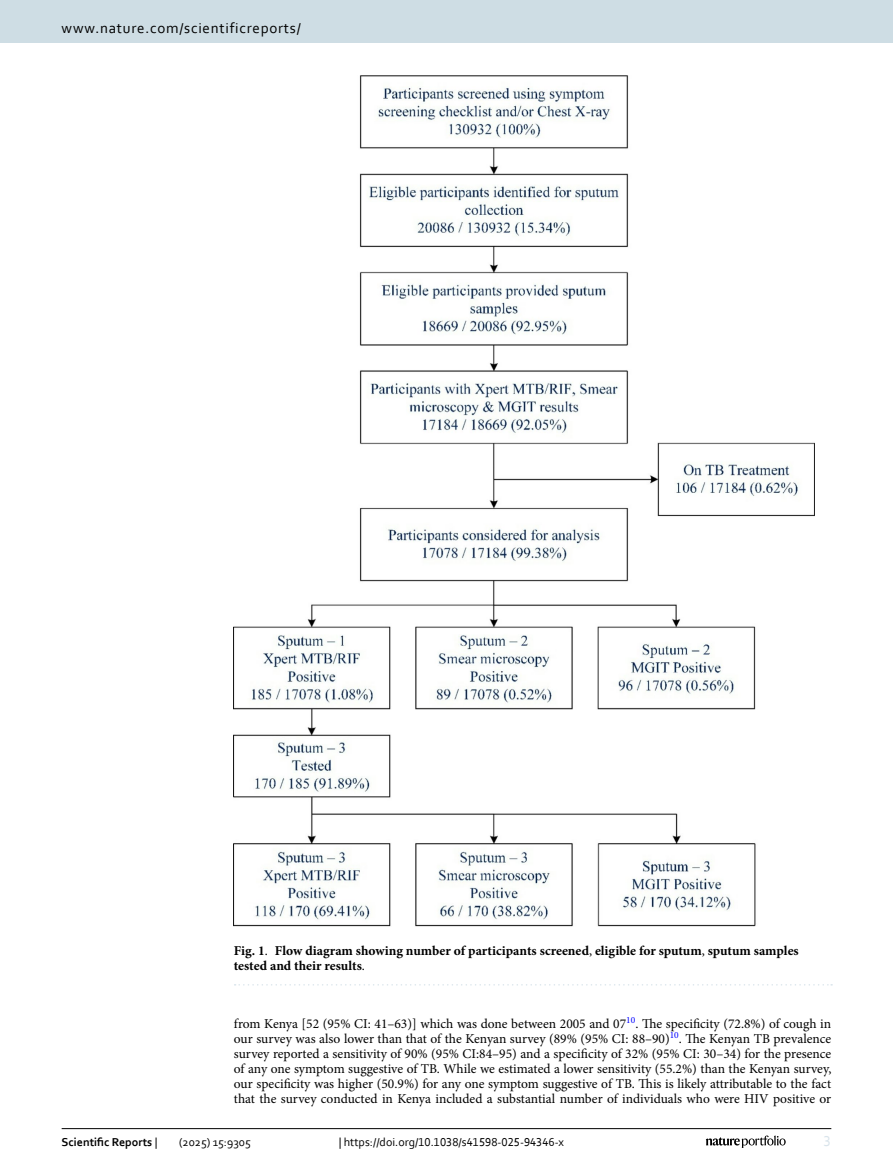
<style>
.page{position:relative;width:893px;height:1174px;background:#fff}
.page>*{position:absolute;margin:0;border:0;box-sizing:border-box;transform-origin:0 0}
.t1{font:15px "Corbel";letter-spacing:.05em;color:#000}
.t2{font:15px "Corbel";color:#d9e4eb}
.Body_Text{font:13.5px/15px "Minion Pro";color:#000;text-align:justify}
.Figure_Caption{font:700 13.5px/15px "Minion Pro";color:#000}
.t3{font:12px "Corbel";color:#000}
.t4{font:700 12px "Corbel";color:#000}
.s1{font-weight:400}
</style>
<div class="page">
<img style="left:234px;top:76px;width:581px;height:850px">
<svg style="left:235px;top:984px;width:597px;height:1px"></svg>
<hr style="left:62px;top:1128px;width:769px;height:1px;background:#000">
<svg style="left:706px;top:1135px;width:80px;height:12px"></svg>
<div style="left:0;top:0;width:893px;height:43px;background:#cedde4"></div>
<p class="t1" style="left:62px;top:18px;width:241px">www.nature.com/scientificreports/</p>
<p class="Figure_Caption" style="left:234px;top:942px;width:566px">Fig. 1<span class="s1">.</span> Flow diagram showing number of participants screened<span class="s1">,</span> eligible for sputum<span class="s1">,</span> sputum samples tested and their results<span class="s1">.</span></p>
<p class="Body_Text" style="left:234px;top:1015px;width:599px">from Kenya [52 (95% CI: 41–63)] which was done between 2005 and 07<sup>10</sup>. The specificity (72.8%) of cough in our survey was also lower than that of the Kenyan survey (89% (95% CI: 88–90)<sup>10</sup>. The Kenyan TB prevalence survey reported a sensitivity of 90% (95% CI:84–95) and a specificity of 32% (95% CI: 30–34) for the presence of any one symptom suggestive of TB. While we estimated a lower sensitivity (55.2%) than the Kenyan survey, our specificity was higher (50.9%) for any one symptom suggestive of TB. This is likely attributable to the fact that the survey conducted in Kenya included a substantial number of individuals who were HIV positive or</p>
<p class="t4" style="left:62px;top:1134px;width:97px">Scientific Reports <span class="s1">|</span></p>
<p class="t3" style="left:179px;top:1134px;width:73px">(2025) 15:9305</p>
<p class="t3" style="left:339px;top:1134px;width:227px">| https://doi.org/10.1038/s41598-025-94346-x</p>
<p class="t2" style="left:824px;top:1132px;width:9px">3</p>
</div>
